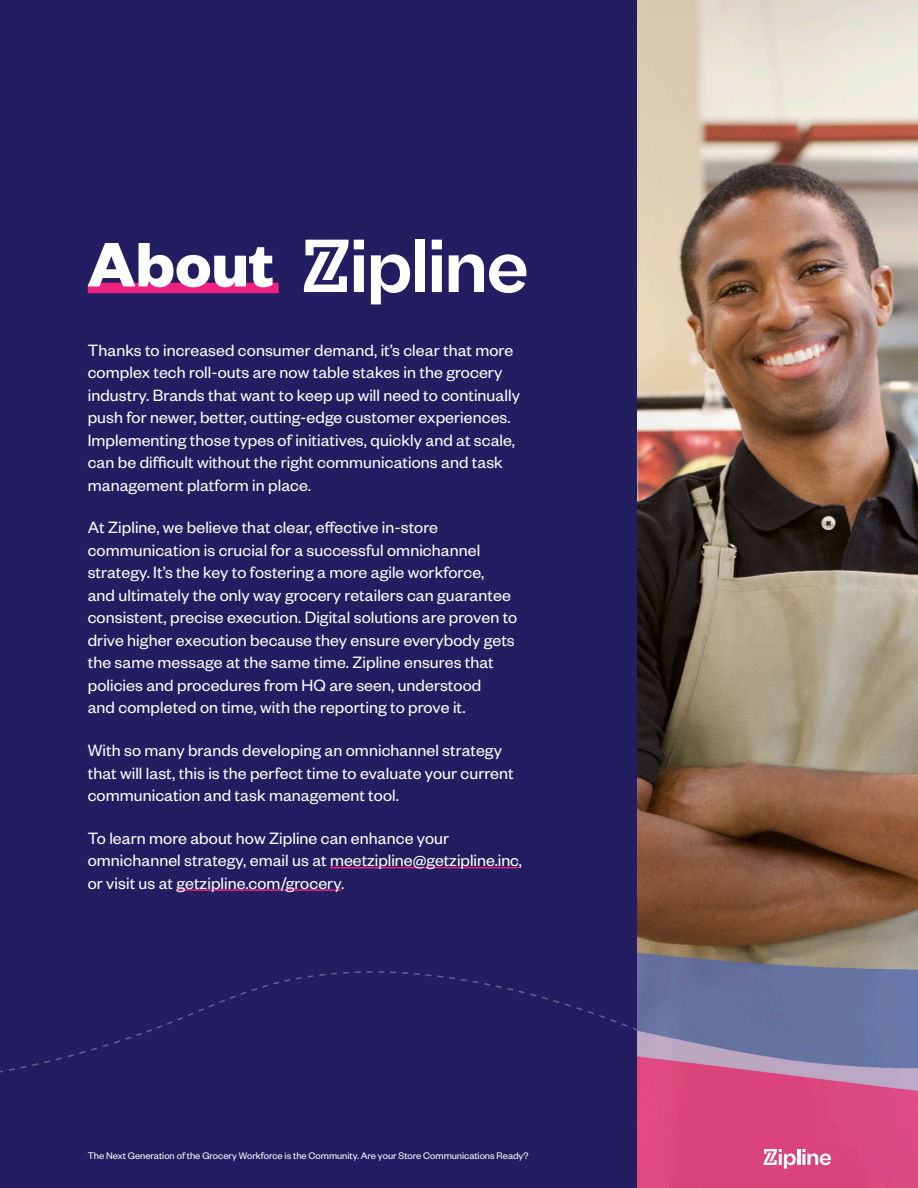
<style>
.page{position:relative;width:918px;height:1188px;background:#231e62}
.page>*{position:absolute;margin:0;border:0;box-sizing:border-box;transform-origin:0 0}
.Big_Quote{font:700 69px "Founders Grotesk";color:#fff}
.Big_Quote-2{font:18px/22.5px "Founders Grotesk";letter-spacing:.005em;color:#fff}
.Body{font:18px "Founders Grotesk";letter-spacing:.005em;color:#fff}
.t1{font:10.5px "Founders Grotesk";color:#fff}
</style>
<div class="page">
<svg style="left:304px;top:240px;width:60px;height:52px"></svg>
<svg style="left:371px;top:254px;width:39px;height:50px"></svg>
<div style="left:415px;top:240px;width:10px;height:52px;background:#fff"></div>
<svg style="left:432px;top:240px;width:10px;height:52px"></svg>
<svg style="left:449px;top:254px;width:77px;height:39px"></svg>
<svg style="left:0;top:970px;width:638px;height:123px"></svg>
<img style="left:638px;top:0;width:280px;height:1188px">
<div style="left:88px;top:283px;width:191px;height:10px;background:#ee217f"></div>
<hr style="left:330px;top:867px;width:189px;height:1px;background:#ee217f">
<hr style="left:176px;top:889px;width:165px;height:2px;background:#ee217f">
<svg style="left:764px;top:1149px;width:32px;height:20px"></svg>
<hr style="left:797px;top:1149px;width:3px;height:16px;background:#fff">
<svg style="left:802px;top:1149px;width:29px;height:16px"></svg>
<p class="Big_Quote" style="left:88px;top:220px;width:188px">About</p>
<p class="Big_Quote-2" style="left:88px;top:338px;width:434px">Thanks to increased consumer demand, it’s clear that more complex tech roll-outs are now table stakes in the grocery industry. Brands that want to keep up will need to continually push for newer, better, cutting-edge customer experiences.<br>Implementing those types of initiatives, quickly and at scale, can be difficult without the right communications and task management platform in place.</p>
<p class="Big_Quote-2" style="left:88px;top:515px;width:431px">At Zipline, we believe that clear, effective in-store communication is crucial for a successful omnichannel strategy. It’s the key to fostering a more agile workforce,<br>and ultimately the only way grocery retailers can guarantee consistent, precise execution. Digital solutions are proven to drive higher execution because they ensure everybody gets the same message at the same time. Zipline ensures that policies and procedures from HQ are seen, understood<br>and completed on time, with the reporting to prove it.</p>
<p class="Big_Quote-2" style="left:88px;top:738px;width:427px">With so many brands developing an omnichannel strategy that will last, this is the perfect time to evaluate your current communication and task management tool.</p>
<p class="Big_Quote-2" style="left:88px;top:826px;width:436px">To learn more about how Zipline can enhance your omnichannel strategy, email us at meetzipline@getzipline.inc,</p>
<p class="Body" style="left:88px;top:872px;width:258px">or visit us at getzipline.com/grocery.</p>
<p class="t1" style="left:88px;top:1150px;width:442px">The Next Generation of the Grocery Workforce is the Community. Are your Store Communications Ready?</p>
</div>
